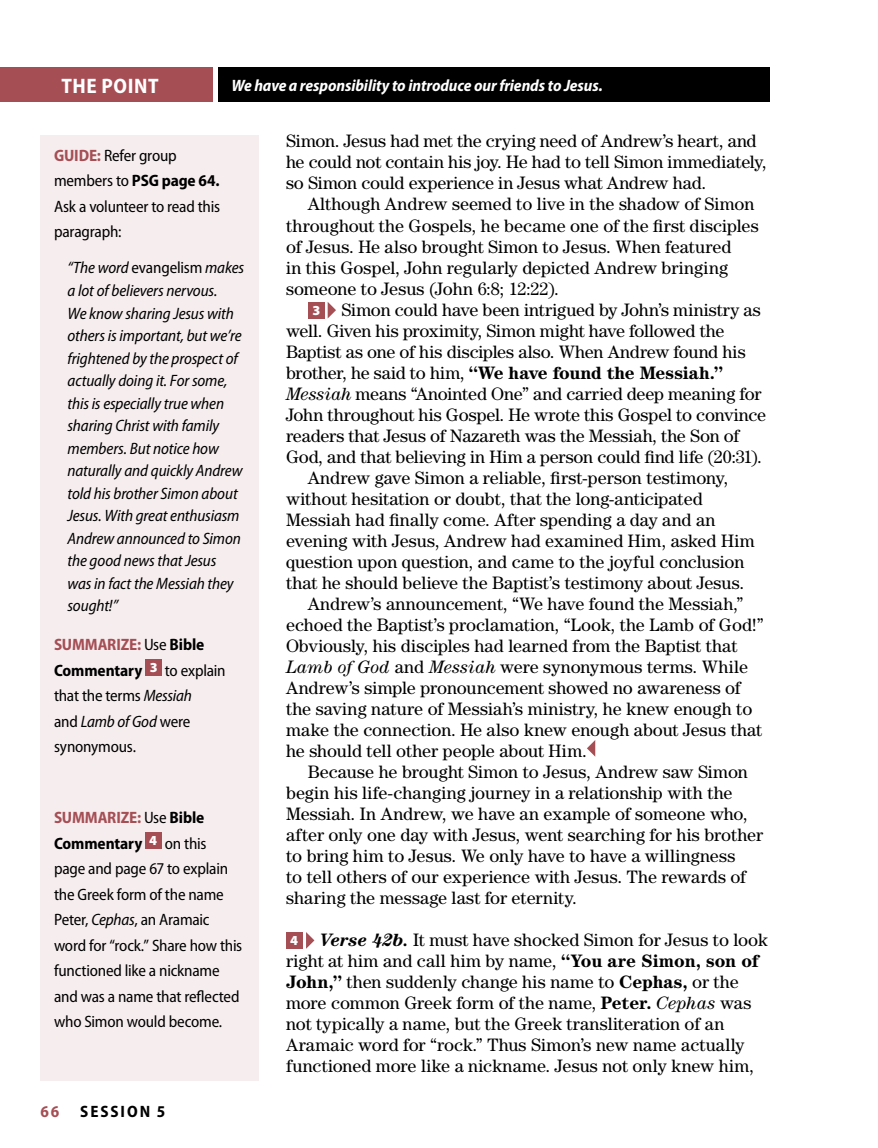
<style>
.page{position:relative;width:878px;height:1148px;background:#fff}
.page>*{position:absolute;margin:0;border:0;box-sizing:border-box;transform-origin:0 0}
.t1{font:700 semi-condensed 21px "Myriad Pro";letter-spacing:.025em;color:#fff}
.t2{font:18px/21px "Century Std";color:#000}
.t3{font:700 18px "Century Std";letter-spacing:-.015em;color:#000}
.t4{font:italic semi-condensed 16.5px/22.5px "Myriad Pro";letter-spacing:-.01em;color:#000}
.t5{font:semi-condensed 16.5px/25.5px "Myriad Pro";letter-spacing:-.015em;color:#000}
.t6{font:italic 700 semi-condensed 16.5px "Myriad Pro";letter-spacing:-.005em;color:#fff}
.t7{font:700 semi-condensed 16.5px "Myriad Pro";letter-spacing:.12em;color:#000}
.t8{font:700 semi-condensed 16.5px "Myriad Pro";color:#a54f55}
.s1{font-family:"Myriad Pro";font-weight:900;font-size:13.8px;color:#fff}
.s2{font-weight:400}
.s3{font-style:italic}
.s4{font-weight:700;font-style:italic}
.s5{font-weight:700}
.s6{font-weight:700;color:#a54f55}
.s7{font-style:normal}
</style>
<div class="page">
<div style="left:0;top:68px;width:213px;height:34px;background:#a54f55"></div>
<div style="left:218px;top:68px;width:552px;height:34px;background:#000"></div>
<div style="left:308px;top:302px;width:16px;height:16px;background:#a54f55"></div>
<svg style="left:327px;top:302px;width:9px;height:16px"></svg>
<svg style="left:587px;top:740px;width:8px;height:16px"></svg>
<div style="left:286px;top:932px;width:17px;height:16px;background:#a54f55"></div>
<svg style="left:306px;top:932px;width:8px;height:16px"></svg>
<div style="left:40px;top:135px;width:219px;height:945px;background:#f6edee"></div>
<div style="left:145px;top:659px;width:17px;height:16px;background:#a54f55"></div>
<div style="left:145px;top:831px;width:17px;height:17px;background:#a54f55"></div>
<p class="t1" style="left:62px;top:74px;width:98px">THE POINT</p>
<p class="t6" style="left:231px;top:76px;width:373px">We have a responsibility to introduce our friends to Jesus.</p>
<p class="t2" style="left:286px;top:130px;width:482px">Simon. Jesus had met the crying need of Andrew’s heart, and he could not contain his joy. He had to tell Simon immediately, so Simon could experience in Jesus what Andrew had.</p>
<p class="t2" style="left:286px;top:193px;width:474px;text-indent:22px">Although Andrew seemed to live in the shadow of Simon throughout the Gospels, he became one of the first disciples of Jesus. He also brought Simon to Jesus. When featured<br>in this Gospel, John regularly depicted Andrew bringing someone to Jesus (John 6:8; 12:22).</p>
<p class="t2" style="left:312px;top:298px;width:450px"><span class="s1">3</span> Simon could have been intrigued by John’s ministry as</p>
<p class="t2" style="left:286px;top:319px;width:440px">well. Given his proximity, Simon might have followed the</p>
<p class="t2" style="left:286px;top:340px;width:461px">Baptist as one of his disciples also. When Andrew found his</p>
<p class="t3" style="left:286px;top:362px;width:438px"><span class="s2">brother, he said to him,</span> “We have found the Messiah.”</p>
<p class="t2" style="left:286px;top:382px;width:477px"><span class="s3">Messiah</span> means “Anointed One” and carried deep meaning for</p>
<p class="t2" style="left:286px;top:403px;width:481px">John throughout his Gospel. He wrote this Gospel to convince</p>
<p class="t2" style="left:286px;top:424px;width:455px">readers that Jesus of Nazareth was the Messiah, the Son of</p>
<p class="t2" style="left:286px;top:445px;width:477px">God, and that believing in Him a person could find life (20:31).</p>
<p class="t2" style="left:308px;top:466px;width:422px">Andrew gave Simon a reliable, first-person testimony,</p>
<p class="t2" style="left:286px;top:487px;width:418px">without hesitation or doubt, that the long-anticipated</p>
<p class="t2" style="left:286px;top:508px;width:431px">Messiah had finally come. After spending a day and an</p>
<p class="t2" style="left:286px;top:529px;width:470px">evening with Jesus, Andrew had examined Him, asked Him</p>
<p class="t2" style="left:286px;top:551px;width:460px">question upon question, and came to the joyful conclusion</p>
<p class="t2" style="left:286px;top:572px;width:460px">that he should believe the Baptist’s testimony about Jesus.</p>
<p class="t2" style="left:308px;top:593px;width:437px">Andrew’s announcement, “We have found the Messiah,”</p>
<p class="t2" style="left:286px;top:614px;width:479px">echoed the Baptist’s proclamation, “Look, the Lamb of God!”</p>
<p class="t2" style="left:286px;top:635px;width:453px">Obviously, his disciples had learned from the Baptist that</p>
<p class="t2" style="left:286px;top:656px;width:463px"><span class="s3">Lamb of God</span> and <span class="s3">Messiah</span> were synonymous terms. While</p>
<p class="t2" style="left:286px;top:677px;width:456px">Andrew’s simple pronouncement showed no awareness of</p>
<p class="t2" style="left:286px;top:698px;width:468px">the saving nature of Messiah’s ministry, he knew enough to</p>
<p class="t2" style="left:286px;top:719px;width:477px">make the connection. He also knew enough about Jesus that</p>
<p class="t2" style="left:286px;top:740px;width:302px">he should tell other people about Him.</p>
<p class="t2" style="left:307px;top:760px;width:442px">Because he brought Simon to Jesus, Andrew saw Simon</p>
<p class="t2" style="left:286px;top:781px;width:448px">begin his life-changing journey in a relationship with the</p>
<p class="t2" style="left:286px;top:802px;width:463px">Messiah. In Andrew, we have an example of someone who,</p>
<p class="t2" style="left:286px;top:823px;width:478px">after only one day with Jesus, went searching for his brother</p>
<p class="t2" style="left:286px;top:844px;width:451px">to bring him to Jesus. We only have to have a willingness</p>
<p class="t2" style="left:286px;top:865px;width:461px">to tell others of our experience with Jesus. The rewards of</p>
<p class="t2" style="left:286px;top:886px;width:292px">sharing the message last for eternity.</p>
<p class="t2" style="left:286px;top:928px;width:483px"><span class="s1">4</span> <span class="s4">Verse 42b.</span> It must have shocked Simon for Jesus to look right at him and call him by name, <span class="s5">“You are Simon, son of John,”</span> then suddenly change his name to <span class="s5">Cephas,</span> or the more common Greek form of the name, <span class="s5">Peter.</span> <span class="s3">Cephas</span> was not typically a name, but the Greek transliteration of an Aramaic word for “rock.” Thus Simon’s new name actually functioned more like a nickname. Jesus not only knew him,</p>
<p class="t5" style="left:54px;top:143px;width:167px"><span class="s6">GUIDE:</span> Refer group members to <span class="s5">PSG page 64.<br></span>Ask a volunteer to read this paragraph:</p>
<p class="t4" style="left:67px;top:257px;width:178px">“The word <span class="s7">evangelism</span> makes a lot of believers nervous.<br>We know sharing Jesus with others is important, but we’re frightened by the prospect of actually doing it. For some, this is especially true when sharing Christ with family members. But notice how naturally and quickly Andrew told his brother Simon about<br>Jesus. With great enthusiasm<br>Andrew announced to Simon the good news that Jesus was in fact the Messiah they sought!”</p>
<p class="t5" style="left:54px;top:632px;width:173px"><span class="s6">SUMMARIZE:</span> Use <span class="s5">Bible<br>Commentary</span> <sup>3</sup> to explain that the terms <span class="s3">Messiah<br></span>and <span class="s3">Lamb of God</span> were synonymous.</p>
<p class="t5" style="left:54px;top:805px;width:190px"><span class="s6">SUMMARIZE:</span> Use <span class="s5">Bible<br>Commentary</span> <sup>4</sup> on this<br>page and page 67 to explain the Greek form of the name<br>Peter, <span class="s3">Cephas</span>, an Aramaic word for “rock.” Share how this functioned like a nickname and was a name that reflected who Simon would become.</p>
<p class="t8" style="left:40px;top:1102px;width:20px">66</p>
<p class="t7" style="left:80px;top:1102px;width:87px">Session 5</p>
</div>
